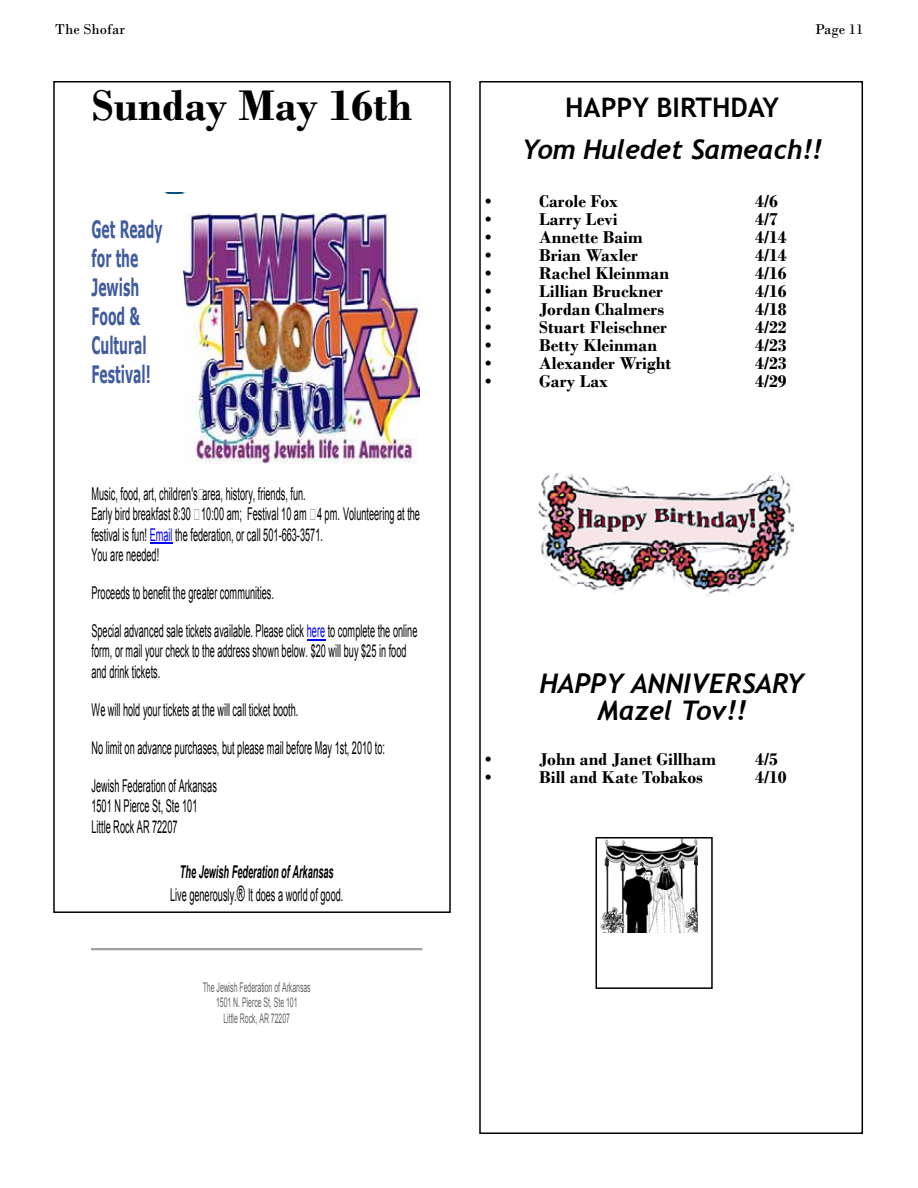
<style>
.page{position:relative;width:918px;height:1188px;background:#fff}
.page>*{position:absolute;margin:0;border:0;box-sizing:border-box;transform-origin:0 0}
.t1{font:700 45px "Bodoni";color:#000}
.t2{font:italic 700 27px/27px "Trebuchet";color:#000;text-align:center}
.t3{font:700 27px "Trebuchet MS";color:#000}
.t4{font:700 24px/29px "Verdana";color:#405b9e;scale:.52 1}
.t5{font:700 18px "Bodoni";color:#000}
.t6{font:17.7px/20.4px "Arial";color:#000;scale:.52 1}
.t7{font:15px "Bodoni";color:#000}
.t8{font:13.35px/15.1px "Arial";color:#666;text-align:center;scale:.52 1}
.s1{font-style:inherit}
.s2{color:#00f}
.s3{font-weight:700;font-style:italic}
.s4{font-size:21.3px}
</style>
<div class="page">
<div style="left:479px;top:81px;width:384px;height:1053px;border:2px solid #000"></div>
<img style="left:539px;top:472px;width:254px;height:124px">
<img style="left:600px;top:840px;width:97px;height:93px">
<div style="left:596px;top:837px;width:117px;height:152px;border:2px solid #000"></div>
<hr style="left:150px;top:542px;width:23px;height:2px;background:#00f">
<svg style="left:307px;top:639px;width:18px;height:1px"></svg>
<hr style="left:91px;top:948px;width:331px;height:3px;background:#a0a0a0">
<hr style="left:92px;top:950px;width:330px;height:1px;background:#e3e3e3">
<img style="left:162px;top:192px;width:25px;height:2px">
<img style="left:184px;top:214px;width:235px;height:249px">
<p class="t7" style="left:55px;top:21px;width:71px">The Shofar</p>
<p class="t7" style="left:815px;top:21px;width:50px">Page 11</p>
<h1 class="t1" style="left:92px;top:79px;width:322px">Sunday May 16th</h1>
<h3 class="t4" style="left:92px;top:215px;width:138px">Get Ready for the<br>Jewish<br>Food &amp;<br>Cultural<br>Festival!</h3>
<p class="t6" style="left:92px;top:484px;width:633px"><span class="s1">Music, food, art, children's’ area, history, friends, fun.<br></span>Early bird breakfast 8:30 <span class="s1">–</span> 10:00 am; Festival 10 am <span class="s1">–</span> 4 pm. Volunteering at the festival is fun! <span class="s2">Email</span> the federation, or call 501-663-3571.<br>You are needed!</p>
<p class="t6" style="left:92px;top:574px;width:628px;line-height:37.8px">Proceeds to benefit the greater communities.<br>Special advanced sale tickets available. Please click <span class="s2">here</span> to complete the online</p>
<p class="t6" style="left:92px;top:641px;width:607px">form, or mail your check to the address shown below. $20 will buy $25 in food and drink tickets.</p>
<p class="t6" style="left:92px;top:691px;width:566px;line-height:38px">We will hold your tickets at the will call ticket booth.<br>No limit on advance purchases, but please mail before May 1st, 2010 to:<br>Jewish Federation of Arkansas</p>
<p class="t6" style="left:92px;top:796px;width:205px">1501 N Pierce St, Ste 101<br>Little Rock AR 72207</p>
<p class="t6" style="left:170px;top:860px;width:335px;line-height:23.4px;text-align:center"><span class="s3">The Jewish Federation of Arkansas<br></span>Live generously.<span class="s4">®</span> It does a world of good.</p>
<p class="t8" style="left:203px;top:980px;width:209px">The Jewish Federation of Arkansas<br>1501 N. Pierce St, Ste 101<br>Little Rock, AR 72207</p>
<h2 class="t3" style="left:565px;top:91px;width:216px">HAPPY BIRTHDAY</h2>
<h2 class="t2" style="left:522px;top:137px;width:302px">Yom Huledet Sameach!!</h2>
<p class="t5" style="left:485px;top:190px;width:8px">•</p>
<p class="t5" style="left:539px;top:190px;width:80px">Carole Fox</p>
<p class="t5" style="left:755px;top:190px;width:24px">4/6</p>
<p class="t5" style="left:485px;top:208px;width:8px">•</p>
<p class="t5" style="left:539px;top:208px;width:80px">Larry Levi</p>
<p class="t5" style="left:755px;top:208px;width:24px">4/7</p>
<p class="t5" style="left:485px;top:226px;width:8px">•</p>
<p class="t5" style="left:539px;top:226px;width:105px">Annette Baim</p>
<p class="t5" style="left:755px;top:226px;width:33px">4/14</p>
<p class="t5" style="left:485px;top:244px;width:8px">•</p>
<p class="t5" style="left:539px;top:244px;width:100px">Brian Waxler</p>
<p class="t5" style="left:755px;top:244px;width:33px">4/14</p>
<p class="t5" style="left:485px;top:262px;width:8px">•</p>
<p class="t5" style="left:539px;top:262px;width:131px">Rachel Kleinman</p>
<p class="t5" style="left:755px;top:262px;width:33px">4/16</p>
<p class="t5" style="left:485px;top:280px;width:8px">•</p>
<p class="t5" style="left:539px;top:280px;width:125px">Lillian Bruckner</p>
<p class="t5" style="left:755px;top:280px;width:33px">4/16</p>
<p class="t5" style="left:485px;top:298px;width:8px">•</p>
<p class="t5" style="left:539px;top:298px;width:126px">Jordan Chalmers</p>
<p class="t5" style="left:755px;top:298px;width:33px">4/18</p>
<p class="t5" style="left:485px;top:316px;width:8px">•</p>
<p class="t5" style="left:539px;top:316px;width:129px">Stuart Fleischner</p>
<p class="t5" style="left:755px;top:316px;width:33px">4/22</p>
<p class="t5" style="left:485px;top:334px;width:8px">•</p>
<p class="t5" style="left:539px;top:334px;width:119px">Betty Kleinman</p>
<p class="t5" style="left:755px;top:334px;width:33px">4/23</p>
<p class="t5" style="left:485px;top:352px;width:8px">•</p>
<p class="t5" style="left:539px;top:352px;width:134px">Alexander Wright</p>
<p class="t5" style="left:755px;top:352px;width:33px">4/23</p>
<p class="t5" style="left:485px;top:370px;width:8px">•</p>
<p class="t5" style="left:539px;top:370px;width:70px">Gary Lax</p>
<p class="t5" style="left:755px;top:370px;width:33px">4/29</p>
<h2 class="t2" style="left:540px;top:670px;width:267px">HAPPY ANNIVERSARY<br>Mazel Tov!!</h2>
<p class="t5" style="left:485px;top:748px;width:8px">•</p>
<p class="t5" style="left:539px;top:748px;width:178px">John and Janet Gillham</p>
<p class="t5" style="left:755px;top:748px;width:24px">4/5</p>
<p class="t5" style="left:485px;top:766px;width:8px">•</p>
<p class="t5" style="left:539px;top:766px;width:165px">Bill and Kate Tobakos</p>
<p class="t5" style="left:755px;top:766px;width:33px">4/10</p>
</div>
